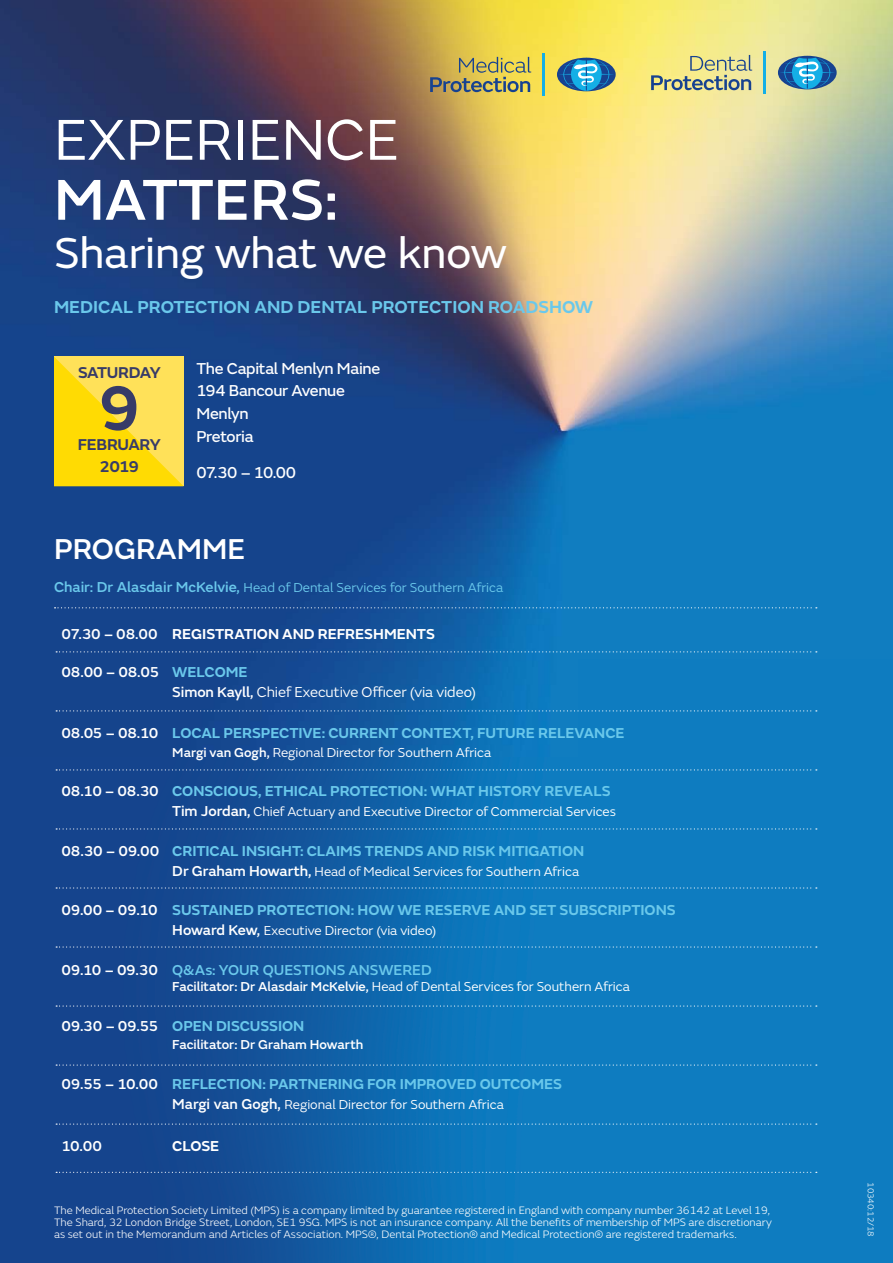
<style>
.page{position:relative;width:893px;height:1263px;background:#fff}
.page>*{position:absolute;margin:0;border:0;box-sizing:border-box;transform-origin:0 0}
.t1{font:600 65.4px "FS Emeric";color:#373b68}
.t2{font:60px "FS Emeric";color:#fff}
.t3{font:500 60px "FS Emeric";color:#fff}
.t4{font:45px "FS Emeric";color:#fff}
.t5{font:500 30px "FS Emeric";color:#fff}
.t6{font:600 18px "FS Emeric";color:#6ac8eb}
.t7{font:16.5px/23px "FS Emeric Core";letter-spacing:-.02em;color:#fff}
.t8{font:600 16.35px "FS Emeric";letter-spacing:-.03em;color:#373b68}
.t9{font:600 15px "FS Emeric";letter-spacing:-.005em;color:#6ac8eb}
.t10{font:15px/20.1px "FS Emeric";letter-spacing:-.005em;color:#fff}
.t11{font:600 15px "FS Emeric";letter-spacing:-.005em;color:#fff}
.t12{font:500 15px "FS Emeric";letter-spacing:-.005em;color:#6ac8eb}
.t13{font:500 15px "FS Emeric";color:#fff}
.t14{font:13.5px "FS Emeric";color:#fff}
.t15{font:13.5px "FS Emeric";color:#6ac8eb}
.t16{font:500 13.5px "FS Emeric";letter-spacing:-.005em;color:#fff}
.t17{font:300 11.25px/12px "FS Emeric";color:#fff}
.t18{font:300 9px "FS Emeric";color:#fff}
.s1{font-weight:500;font-size:15px}
.s2{font-weight:500}
.s3{font-weight:600;color:#6ac8eb}
.s4{font-weight:500;color:#fff}
.s5{color:#fff}
</style>
<div class="page">
<img style="left:0;top:757px;width:576px;height:506px">
<div style="left:576px;top:658px;width:317px;height:605px;background:#0e7cc0"></div>
<img style="left:0;top:165px;width:578px;height:592px">
<img style="left:576px;top:0;width:317px;height:658px">
<img style="left:0;top:0;width:578px;height:165px">
<svg style="left:54px;top:357px;width:130px;height:129px;background:#ffdd2d"></svg>
<svg style="left:55px;top:607px;width:762px;height:1px"></svg>
<svg style="left:56px;top:1172px;width:761px;height:1px"></svg>
<svg style="left:56px;top:651px;width:761px;height:1px"></svg>
<svg style="left:56px;top:710px;width:761px;height:1px"></svg>
<svg style="left:56px;top:769px;width:761px;height:1px"></svg>
<svg style="left:56px;top:828px;width:761px;height:1px"></svg>
<svg style="left:56px;top:887px;width:761px;height:1px"></svg>
<svg style="left:56px;top:946px;width:761px;height:1px"></svg>
<svg style="left:56px;top:1005px;width:761px;height:1px"></svg>
<svg style="left:56px;top:1064px;width:761px;height:2px;background:#307cb8"></svg>
<svg style="left:56px;top:1123px;width:761px;height:2px;background:#307cb8"></svg>
<hr style="left:763px;top:51px;width:2px;height:43px;background:#14afe6">
<svg style="left:778px;top:56px;width:59px;height:33px"></svg>
<svg style="left:779px;top:56px;width:56px;height:33px;background:#4f95bb"></svg>
<svg style="left:651px;top:55px;width:101px;height:35px;background:#c1c38d"></svg>
<hr style="left:542px;top:53px;width:2px;height:43px;background:#14afe6">
<svg style="left:557px;top:58px;width:59px;height:33px"></svg>
<svg style="left:558px;top:58px;width:56px;height:33px;background:#5395af"></svg>
<svg style="left:430px;top:57px;width:101px;height:35px;background:#afa45e"></svg>
<h2 class="t2" style="left:54px;top:98px;width:347px">EXPERIENCE</h2>
<h2 class="t3" style="left:54px;top:155px;width:286px">MATTERS:</h2>
<h3 class="t4" style="left:54px;top:221px;width:454px">Sharing what we know</h3>
<h3 class="t6" style="left:54px;top:293px;width:541px">MEDICAL PROTECTION AND DENTAL PROTECTION ROADSHOW</h3>
<h3 class="t8" style="left:78px;top:360px;width:84px">SATURDAY</h3>
<h1 class="t1" style="left:98px;top:358px;width:44px">9</h1>
<h3 class="t8" style="left:100px;top:454px;width:41px">2019</h3>
<h3 class="t8" style="left:78px;top:432px;width:84px">FEBRUARY</h3>
<h3 class="t7" style="left:196px;top:356px;width:185px">The Capital Menlyn Maine<br>194 Bancour Avenue<br>Menlyn<br>Pretoria</h3>
<h3 class="t7" style="left:196px;top:460px;width:101px">07.30 – 10.00</h3>
<h3 class="t5" style="left:54px;top:526px;width:193px">PROGRAMME</h3>
<p class="t15" style="left:54px;top:578px;width:451px"><span class="s1">Chair: Dr Alasdair McKelvie,</span> Head of Dental Services for Southern Africa</p>
<h3 class="t11" style="left:62px;top:622px;width:375px"><span class="s2">07.30 – 08.00</span> REGISTRATION AND REFRESHMENTS</h3>
<h3 class="t10" style="left:172px;top:661px;width:305px;text-indent:-111px"><span class="s2">08.00 – 08.05</span> <span class="s3">WELCOME<br></span><span class="s2">Simon Kayll,</span> Chief Executive Officer (via video)</h3>
<h3 class="t9" style="left:62px;top:721px;width:565px"><span class="s4">08.05 – 08.10</span> LOCAL PERSPECTIVE: CURRENT CONTEXT, FUTURE RELEVANCE</h3>
<p class="t14" style="left:172px;top:743px;width:321px"><span class="s2">Margi van Gogh,</span> Regional Director for Southern Africa</p>
<h3 class="t9" style="left:62px;top:779px;width:551px"><span class="s4">08.10 – 08.30</span> CONSCIOUS, ETHICAL PROTECTION: WHAT HISTORY REVEALS</h3>
<p class="t14" style="left:172px;top:802px;width:445px"><span class="s1">Tim Jordan,</span> Chief Actuary and Executive Director of Commercial Services</p>
<h3 class="t9" style="left:62px;top:839px;width:524px"><span class="s4">08.30 – 09.00</span> CRITICAL INSIGHT: CLAIMS TRENDS AND RISK MITIGATION</h3>
<p class="t14" style="left:172px;top:862px;width:408px"><span class="s1">Dr Graham Howarth,</span> Head of Medical Services for Southern Africa</p>
<h3 class="t9" style="left:62px;top:899px;width:616px"><span class="s4">09.00 – 09.10</span> SUSTAINED PROTECTION: HOW WE RESERVE AND SET SUBSCRIPTIONS</h3>
<p class="t14" style="left:172px;top:921px;width:265px"><span class="s1">Howard Kew,</span> Executive Director (via video)</p>
<h3 class="t12" style="left:62px;top:959px;width:372px"><span class="s5">09.10 – 09.30</span> Q&amp;As: YOUR QUESTIONS ANSWERED</h3>
<p class="t14" style="left:172px;top:977px;width:459px"><span class="s2">Facilitator: Dr Alasdair McKelvie,</span> Head of Dental Services for Southern Africa</p>
<h3 class="t9" style="left:62px;top:1014px;width:244px"><span class="s4">09.30 – 09.55</span> OPEN DISCUSSION</h3>
<p class="t16" style="left:172px;top:1035px;width:193px">Facilitator: Dr Graham Howarth</p>
<h3 class="t9" style="left:62px;top:1072px;width:502px"><span class="s4">09.55 – 10.00</span> REFLECTION: PARTNERING FOR IMPROVED OUTCOMES</h3>
<p class="t14" style="left:172px;top:1095px;width:333px"><span class="s1">Margi van Gogh,</span> Regional Director for Southern Africa</p>
<h3 class="t13" style="left:62px;top:1134px;width:42px">10.00</h3>
<h3 class="t11" style="left:172px;top:1134px;width:49px">CLOSE</h3>
<p class="t17" style="left:54px;top:1203px;width:719px">The Medical Protection Society Limited (MPS) is a company limited by guarantee registered in England with company number 36142 at Level 19,<br>The Shard, 32 London Bridge Street, London, SE1 9SG. MPS is not an insurance company. All the benefits of membership of MPS are discretionary as set out in the Memorandum and Articles of Association. MPS®, Dental Protection® and Medical Protection® are registered trademarks.</p>
<p class="t18" style="left:877px;top:1182px;width:56px;rotate:90deg">10340:12/18</p>
</div>
